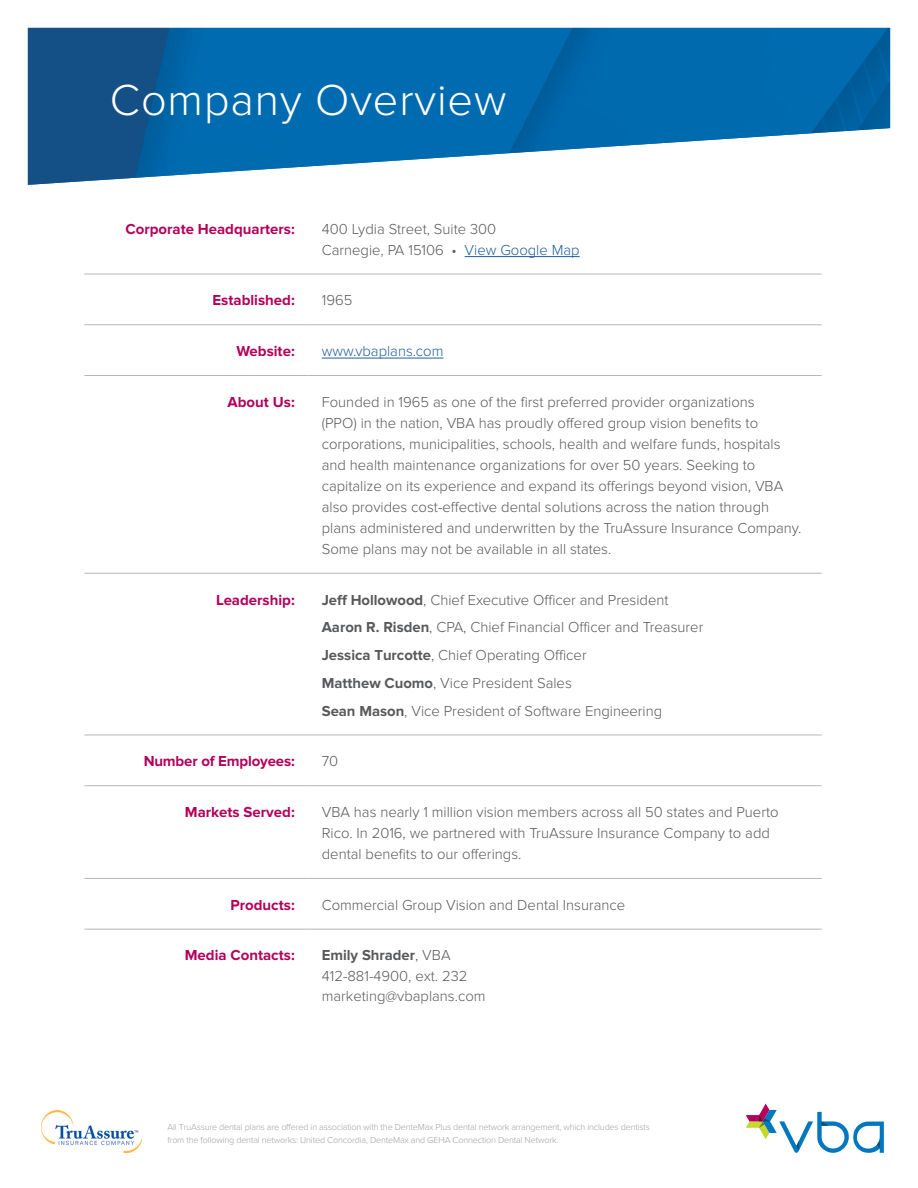
<style>
.page{position:relative;width:918px;height:1188px;background:#fff}
.page>*{position:absolute;margin:0;border:0;box-sizing:border-box;transform-origin:0 0}
.t1{font:300 45px "Proxima Nova";letter-spacing:.02em;color:#fff}
.t2{font:300 15px/21px "Proxima Nova";color:#58595b}
.t3{font:700 15px "Proxima Nova";color:#b3025b}
.t4{font:300 15px "Proxima Nova";color:#215e9e}
.t5{font:300 9px/12.6px "Proxima Nova";letter-spacing:-.015em;color:#9fa1a4}
.s1{color:#215e9e}
.s2{font-weight:700}
</style>
<div class="page">
<svg style="left:27px;top:27px;width:864px;height:158px"></svg>
<hr style="left:84px;top:274px;width:224px;height:1px;background:#b4b6b8">
<hr style="left:308px;top:274px;width:514px;height:1px;background:#b4b6b8">
<hr style="left:84px;top:325px;width:224px;height:1px;background:#b4b6b8">
<hr style="left:308px;top:325px;width:514px;height:1px;background:#b4b6b8">
<hr style="left:84px;top:375px;width:224px;height:1px;background:#b4b6b8">
<hr style="left:308px;top:375px;width:514px;height:1px;background:#b4b6b8">
<hr style="left:84px;top:573px;width:224px;height:1px;background:#b4b6b8">
<hr style="left:308px;top:573px;width:514px;height:1px;background:#b4b6b8">
<hr style="left:84px;top:735px;width:224px;height:1px;background:#b4b6b8">
<hr style="left:308px;top:735px;width:514px;height:1px;background:#b4b6b8">
<hr style="left:84px;top:785px;width:224px;height:1px;background:#b4b6b8">
<hr style="left:308px;top:785px;width:514px;height:1px;background:#b4b6b8">
<hr style="left:84px;top:878px;width:224px;height:1px;background:#b4b6b8">
<hr style="left:308px;top:878px;width:514px;height:1px;background:#b4b6b8">
<hr style="left:84px;top:929px;width:224px;height:1px;background:#b4b6b8">
<hr style="left:308px;top:929px;width:514px;height:1px;background:#b4b6b8">
<hr style="left:465px;top:256px;width:115px;height:1px;background:#215e9e">
<hr style="left:322px;top:358px;width:122px;height:1px;background:#215e9e">
<svg style="left:746px;top:1104px;width:138px;height:49px"></svg>
<img style="left:41px;top:1110px;width:101px;height:43px">
<h1 class="t1" style="left:110px;top:74px;width:398px">Company Overview</h1>
<p class="t3" style="left:126px;top:220px;width:171px">Corporate Headquarters:</p>
<p class="t2" style="left:322px;top:218px;width:259px">400 Lydia Street, Suite 300<br>Carnegie, PA 15106 • <span class="s1">View Google Map</span></p>
<p class="t3" style="left:213px;top:292px;width:84px">Established:</p>
<p class="t2" style="left:322px;top:290px;width:32px">1965</p>
<p class="t3" style="left:236px;top:342px;width:60px">Website:</p>
<p class="t4" style="left:322px;top:342px;width:123px">www.vbaplans.com</p>
<p class="t3" style="left:228px;top:393px;width:69px">About Us:</p>
<p class="t2" style="left:322px;top:391px;width:481px">Founded in 1965 as one of the first preferred provider organizations<br>(PPO) in the nation, VBA has proudly offered group vision benefits to corporations, municipalities, schools, health and welfare funds, hospitals and health maintenance organizations for over 50 years. Seeking to capitalize on its experience and expand its offerings beyond vision, VBA also provides cost-effective dental solutions across the nation through plans administered and underwritten by the TruAssure Insurance Company.<br>Some plans may not be available in all states.</p>
<p class="t3" style="left:216px;top:591px;width:80px">Leadership:</p>
<p class="t2" style="left:322px;top:586px;width:383px;line-height:27.8px"><span class="s2">Jeff Hollowood</span>, Chief Executive Officer and President <span class="s2">Aaron R. Risden</span>, CPA, Chief Financial Officer and Treasurer <span class="s2">Jessica Turcotte</span>, Chief Operating Officer<br><span class="s2">Matthew Cuomo</span>, Vice President Sales<br><span class="s2">Sean Mason</span>, Vice President of Software Engineering</p>
<p class="t3" style="left:144px;top:753px;width:153px">Number of Employees:</p>
<p class="t2" style="left:322px;top:751px;width:18px">70</p>
<p class="t3" style="left:185px;top:803px;width:111px">Markets Served:</p>
<p class="t2" style="left:322px;top:802px;width:458px">VBA has nearly 1 million vision members across all 50 states and Puerto<br>Rico. In 2016, we partnered with TruAssure Insurance Company to add dental benefits to our offerings.</p>
<p class="t3" style="left:230px;top:896px;width:66px">Products:</p>
<p class="t2" style="left:322px;top:894px;width:305px">Commercial Group Vision and Dental Insurance</p>
<p class="t3" style="left:185px;top:947px;width:111px">Media Contacts:</p>
<p class="t2" style="left:322px;top:946px;width:165px;line-height:20.2px"><span class="s2">Emily Shrader</span>, VBA<br>412-881-4900, ext. 232 marketing@vbaplans.com</p>
<p class="t5" style="left:167px;top:1120px;width:484px">All TruAssure dental plans are offered in association with the DenteMax Plus dental network arrangement, which includes dentists from the following dental networks: United Concordia, DenteMax and GEHA Connection Dental Network.</p>
</div>
